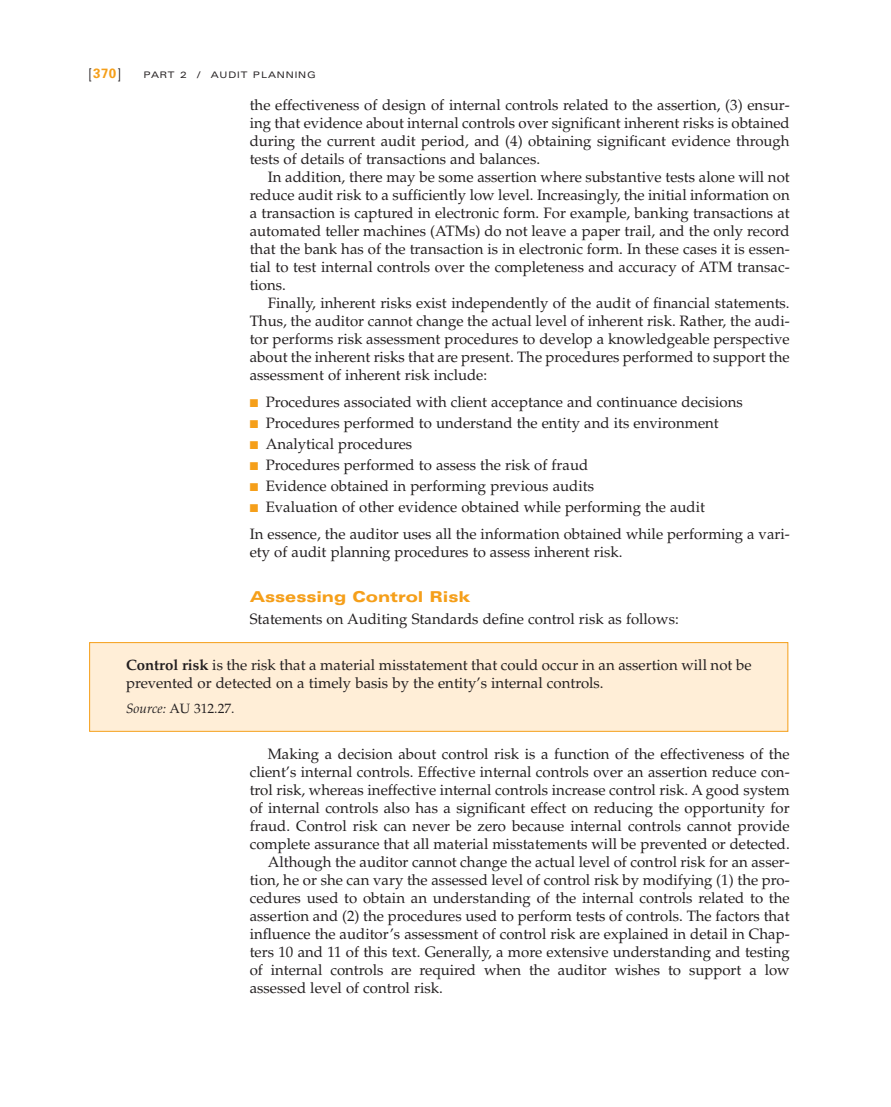
<style>
.page{position:relative;width:891px;height:1107px;background:#fff}
.page>*{position:absolute;margin:0;border:0;box-sizing:border-box;transform-origin:0 0}
.t1{font:15px/18px "Palatino";color:#231f20;text-align:justify}
.t2{font:900 expanded 15px "Univers";color:#f59f1a}
.t3{font:13.5px "Palatino";color:#231f20}
.t4{font:700 13.5px "Univers";color:#f59f1a}
.t5{font:expanded 9px "Univers";letter-spacing:.1em;color:#231f20}
.s1{font-family:"Modula";font-weight:400;font-size:21px;color:#231f20}
.s2{color:#f59f1a}
.s3{font-weight:700}
.s4{font-style:italic}
</style>
<div class="page">
<div style="left:90px;top:643px;width:698px;height:88px;background:#ffeed7"></div>
<div style="left:89px;top:642px;width:699px;height:90px;border:1px solid #f59f1a"></div>
<p class="t4" style="left:88px;top:69px;width:36px"><span class="s1">[</span>370<span class="s1">]</span></p>
<p class="t5" style="left:144px;top:72px;width:174px">PART 2 / AUDIT PLANNING</p>
<p class="t1" style="left:250px;top:98px;width:542px">the effectiveness of design of internal controls related to the assertion, (3) ensur&shy;ing that evidence about internal controls over significant inherent risks is obtained during the current audit period, and (4) obtaining significant evidence through tests of details of transactions and balances.</p>
<p class="t1" style="left:250px;top:170px;width:542px;text-indent:18px">In addition, there may be some assertion where substantive tests alone will not reduce audit risk to a sufficiently low level. Increasingly, the initial information on a transaction is captured in electronic form. For example, banking transactions at automated teller machines (ATMs) do not leave a paper trail, and the only record that the bank has of the transaction is in electronic form. In these cases it is essen&shy;tial to test internal controls over the completeness and accuracy of ATM transac&shy;tions.</p>
<p class="t1" style="left:250px;top:296px;width:542px;text-indent:18px">Finally, inherent risks exist independently of the audit of financial statements.<br>Thus, the auditor cannot change the actual level of inherent risk. Rather, the audi&shy;tor performs risk assessment procedures to develop a knowledgeable perspective about the inherent risks that are present. The procedures performed to support the assessment of inherent risk include:</p>
<p class="t1" style="left:250px;top:395px;width:495px"><span class="s2">■</span> Procedures associated with client acceptance and continuance decisions</p>
<p class="t1" style="left:250px;top:416px;width:471px"><span class="s2">■</span> Procedures performed to understand the entity and its environment</p>
<p class="t1" style="left:250px;top:437px;width:164px"><span class="s2">■</span> Analytical procedures</p>
<p class="t1" style="left:250px;top:458px;width:340px"><span class="s2">■</span> Procedures performed to assess the risk of fraud</p>
<p class="t1" style="left:250px;top:479px;width:346px"><span class="s2">■</span> Evidence obtained in performing previous audits</p>
<p class="t1" style="left:250px;top:495px;width:542px;line-height:27px"><span class="s2">■</span> Evaluation of other evidence obtained while performing the audit<br>In essence, the auditor uses all the information obtained while performing a vari-</p>
<p class="t1" style="left:250px;top:545px;width:374px">ety of audit planning procedures to assess inherent risk.</p>
<p class="t2" style="left:250px;top:591px;width:222px">Assessing Control Risk</p>
<p class="t1" style="left:250px;top:612px;width:431px">Statements on Auditing Standards define control risk as follows:</p>
<p class="t1" style="left:126px;top:658px;width:627px"><span class="s3">Control risk</span> is the risk that a material misstatement that could occur in an assertion will not be prevented or detected on a timely basis by the entity’s internal controls.</p>
<p class="t3" style="left:126px;top:704px;width:110px"><span class="s4">Source:</span> AU 312.27.</p>
<p class="t1" style="left:268px;top:746px;width:524px">Making a decision about control risk is a function of the effectiveness of the</p>
<p class="t1" style="left:250px;top:764px;width:541px">client’s internal controls. Effective internal controls over an assertion reduce con-</p>
<p class="t1" style="left:250px;top:782px;width:541px">trol risk, whereas ineffective internal controls increase control risk. A good system</p>
<p class="t1" style="left:250px;top:800px;width:541px">of internal controls also has a significant effect on reducing the opportunity for</p>
<p class="t1" style="left:250px;top:818px;width:542px">fraud. Control risk can never be zero because internal controls cannot provide</p>
<p class="t1" style="left:250px;top:836px;width:542px">complete assurance that all material misstatements will be prevented or detected.</p>
<p class="t1" style="left:268px;top:854px;width:524px">Although the auditor cannot change the actual level of control risk for an asser-</p>
<p class="t1" style="left:250px;top:872px;width:542px">tion, he or she can vary the assessed level of control risk by modifying (1) the pro-</p>
<p class="t1" style="left:250px;top:890px;width:542px">cedures used to obtain an understanding of the internal controls related to the</p>
<p class="t1" style="left:250px;top:908px;width:541px">assertion and (2) the procedures used to perform tests of controls. The factors that</p>
<p class="t1" style="left:250px;top:926px;width:542px">influence the auditor’s assessment of control risk are explained in detail in Chap-</p>
<p class="t1" style="left:250px;top:944px;width:542px">ters 10 and 11 of this text. Generally, a more extensive understanding and testing</p>
<p class="t1" style="left:250px;top:962px;width:542px">of internal controls are required when the auditor wishes to support a low</p>
<p class="t1" style="left:250px;top:980px;width:195px">assessed level of control risk.</p>
</div>
